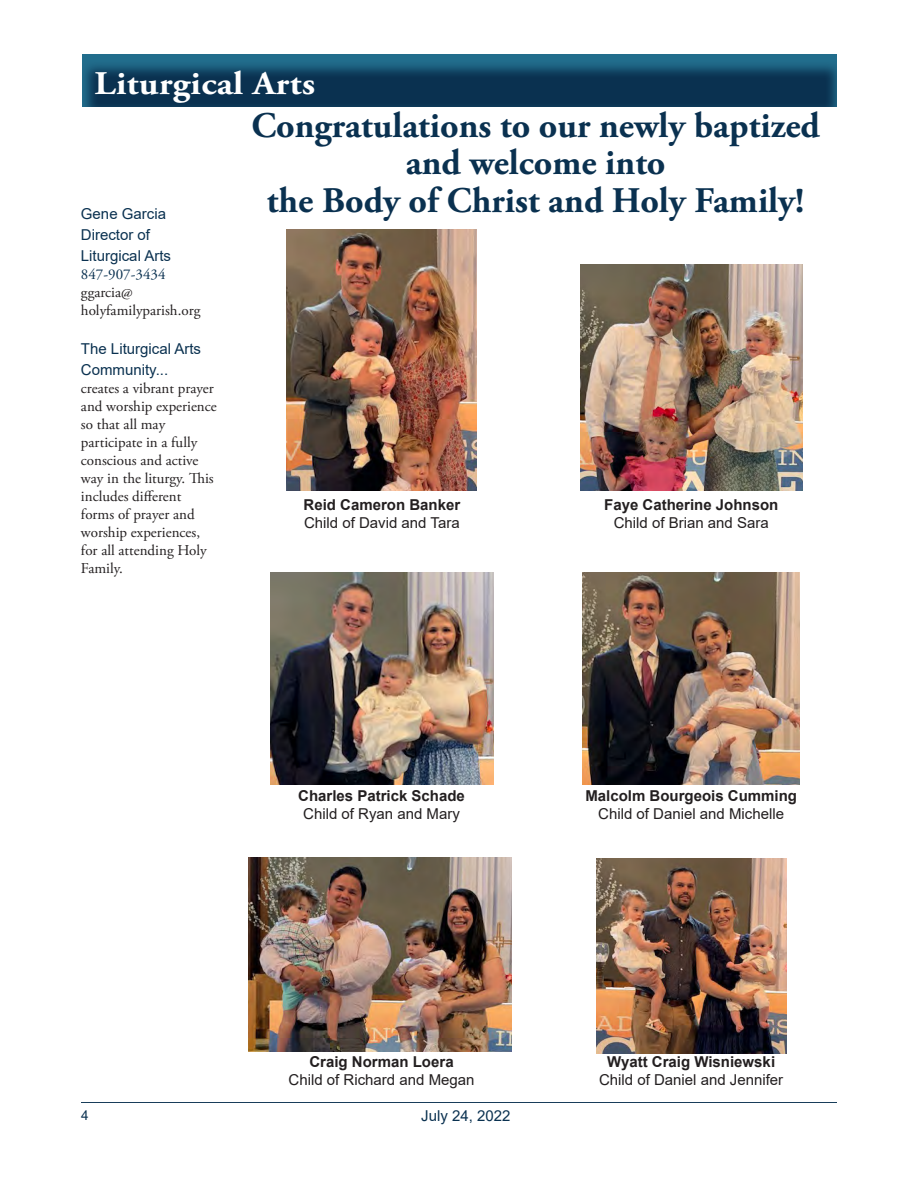
<style>
.page{position:relative;width:918px;height:1188px;background:#fff}
.page>*{position:absolute;margin:0;border:0;box-sizing:border-box;transform-origin:0 0}
.t1{font:700 36px "Adobe Garamond Pro";color:#0a3150}
.t2{font:700 33px "Adobe Garamond Pro";letter-spacing:.01em;color:#fff;scale:1.1 1}
.t3{font:15px/18px "Adobe Garamond Pro";color:#231f20}
.t4{font:700 15px/18px "Arial";color:#231f20;text-align:center}
.t5{font:15px "Arial";color:#231f20}
.t6{font:15px "Arial";color:#0a3150}
.t7{font:15px "Adobe Garamond Pro";color:#0a3150}
.t8{font:13.5px "Arial";color:#0a3150}
.s1{font-weight:400}
</style>
<div class="page">
<hr style="left:81px;top:1102px;width:756px;height:1px;background:#0a3150">
<div style="left:68px;top:46px;width:770px;height:62px;background:#fff;opacity:.96"></div>
<img style="left:287px;top:230px;width:189px;height:261px">
<img style="left:580px;top:265px;width:222px;height:226px">
<img style="left:583px;top:573px;width:216px;height:212px">
<img style="left:248px;top:857px;width:263px;height:194px">
<img style="left:596px;top:858px;width:190px;height:195px">
<img style="left:271px;top:573px;width:222px;height:212px">
<p class="t2" style="left:94px;top:64px;width:202px">Liturgical Arts</p>
<p class="t6" style="left:81px;top:204px;width:87px">Gene Garcia</p>
<p class="t6" style="left:81px;top:225px;width:71px">Director of</p>
<p class="t6" style="left:81px;top:246px;width:92px">Liturgical Arts</p>
<p class="t7" style="left:81px;top:266px;width:86px">847-907-3434</p>
<p class="t3" style="left:81px;top:284px;width:53px">ggarcia@</p>
<p class="t3" style="left:81px;top:302px;width:121px">holyfamilyparish.org</p>
<p class="t6" style="left:81px;top:339px;width:122px">The Liturgical Arts</p>
<p class="t6" style="left:81px;top:360px;width:89px">Community...</p>
<p class="t3" style="left:81px;top:380px;width:134px">creates a vibrant prayer</p>
<p class="t3" style="left:81px;top:398px;width:137px">and worship experience</p>
<p class="t3" style="left:81px;top:416px;width:118px">so that all may participate in a fully</p>
<p class="t3" style="left:81px;top:452px;width:119px">conscious and active</p>
<p class="t3" style="left:81px;top:470px;width:134px">way in the liturgy. This</p>
<p class="t3" style="left:81px;top:488px;width:127px">includes different forms of prayer and worship experiences, for all attending Holy<br>Family.</p>
<p class="t1" style="left:251px;top:105px;width:570px">Congratulations to our newly baptized</p>
<p class="t1" style="left:406px;top:142px;width:261px">and welcome into</p>
<p class="t1" style="left:267px;top:180px;width:539px">the Body of Christ and Holy Family!</p>
<p class="t4" style="left:304px;top:496px;width:158px">Reid Cameron Banker</p>
<p class="t5" style="left:304px;top:513px;width:157px">Child of David and Tara</p>
<p class="t4" style="left:604px;top:496px;width:176px">Faye Catherine Johnson</p>
<p class="t5" style="left:614px;top:513px;width:157px">Child of Brian and Sara</p>
<p class="t4" style="left:298px;top:787px;width:168px">Charles Patrick Schade<br><span class="s1">Child of Ryan and Mary</span></p>
<p class="t4" style="left:585px;top:787px;width:213px">Malcolm Bourgeois Cumming</p>
<p class="t5" style="left:598px;top:804px;width:187px">Child of Daniel and Michelle</p>
<p class="t4" style="left:309px;top:1053px;width:146px">Craig Norman Loera</p>
<p class="t5" style="left:289px;top:1069px;width:187px">Child of Richard and Megan</p>
<p class="t4" style="left:607px;top:1053px;width:169px">Wyatt Craig Wisniewski</p>
<p class="t5" style="left:599px;top:1070px;width:186px">Child of Daniel and Jennifer</p>
<p class="t8" style="left:81px;top:1105px;width:9px">4</p>
<p class="t6" style="left:421px;top:1105px;width:91px">July 24, 2022</p>
</div>
